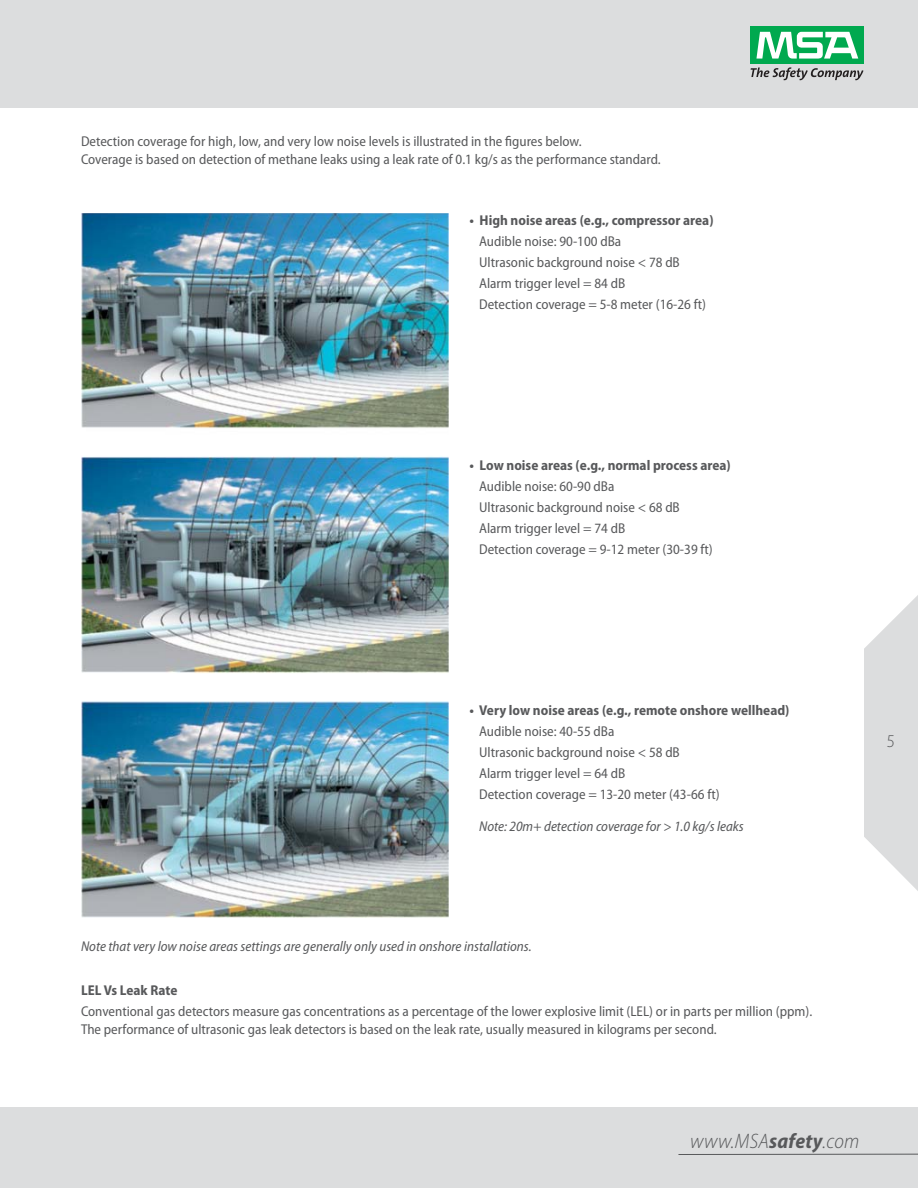
<style>
.page{position:relative;width:918px;height:1188px;background:#fff}
.page>*{position:absolute;margin:0;border:0;box-sizing:border-box;transform-origin:0 0}
.t1{font:italic 300 semi-condensed 21px "Myriad Pro";letter-spacing:.01em;color:#58595b}
.t2{font:300 semi-condensed 18px "Myriad Pro";color:#58595b}
.t3{font:semi-condensed 14.25px/21px "Myriad Pro";color:#58595b}
.t4{font:700 semi-condensed 14.25px "Myriad Pro";color:#58595b}
.t5{font:italic semi-condensed 14.25px "Myriad Pro";color:#58595b}
.s1{font-weight:700}
</style>
<div class="page">
<div style="left:1px;top:1107px;width:917px;height:81px;background:#dcddde"></div>
<div style="left:0;top:0;width:918px;height:108px;background:#dcddde"></div>
<div style="left:751px;top:26px;width:113px;height:38px;background:#00a94f"></div>
<svg style="left:756px;top:32px;width:102px;height:27px"></svg>
<svg style="left:751px;top:67px;width:113px;height:13px"></svg>
<hr style="left:678px;top:1154px;width:240px;height:1px;background:#58595b">
<svg style="left:864px;top:595px;width:54px;height:296px"></svg>
<hr style="left:0;top:1107px;width:1px;height:81px;background:#dcddde">
<img style="left:81px;top:214px;width:367px;height:703px">
<p class="t3" style="left:81px;top:133px;width:581px;line-height:18px">Detection coverage for high, low, and very low noise levels is illustrated in the figures below.<br>Coverage is based on detection of methane leaks using a leak rate of 0.1 kg/s as the performance standard.</p>
<p class="t4" style="left:470px;top:215px;width:245px">• High noise areas (e.g., compressor area)</p>
<p class="t3" style="left:479px;top:232px;width:228px">Audible noise: 90-100 dBa<br>Ultrasonic background noise &lt; 78 dB<br>Alarm trigger level = 84 dB<br>Detection coverage = 5-8 meter (16-26 ft)</p>
<p class="t4" style="left:470px;top:460px;width:263px">• Low noise areas (e.g., normal process area)</p>
<p class="t3" style="left:479px;top:477px;width:235px">Audible noise: 60-90 dBa<br>Ultrasonic background noise &lt; 68 dB<br>Alarm trigger level = 74 dB<br>Detection coverage = 9-12 meter (30-39 ft)</p>
<p class="t4" style="left:470px;top:705px;width:321px">• Very low noise areas (e.g., remote onshore wellhead)</p>
<p class="t3" style="left:479px;top:722px;width:242px">Audible noise: 40-55 dBa<br>Ultrasonic background noise &lt; 58 dB<br>Alarm trigger level = 64 dB<br>Detection coverage = 13-20 meter (43-66 ft)</p>
<p class="t5" style="left:479px;top:821px;width:266px">Note: 20m+ detection coverage for &gt; 1.0 kg/s leaks</p>
<p class="t2" style="left:887px;top:730px;width:10px">5</p>
<p class="t5" style="left:81px;top:941px;width:452px">Note that very low noise areas settings are generally only used in onshore installations.</p>
<p class="t4" style="left:81px;top:985px;width:98px">LEL Vs Leak Rate</p>
<p class="t3" style="left:81px;top:1003px;width:733px;line-height:18px">Conventional gas detectors measure gas concentrations as a percentage of the lower explosive limit (LEL) or in parts per million (ppm).<br>The performance of ultrasonic gas leak detectors is based on the leak rate, usually measured in kilograms per second.</p>
<h1 class="t1" style="left:690px;top:1129px;width:170px">www.MSA<span class="s1">safety</span>.com</h1>
</div>
